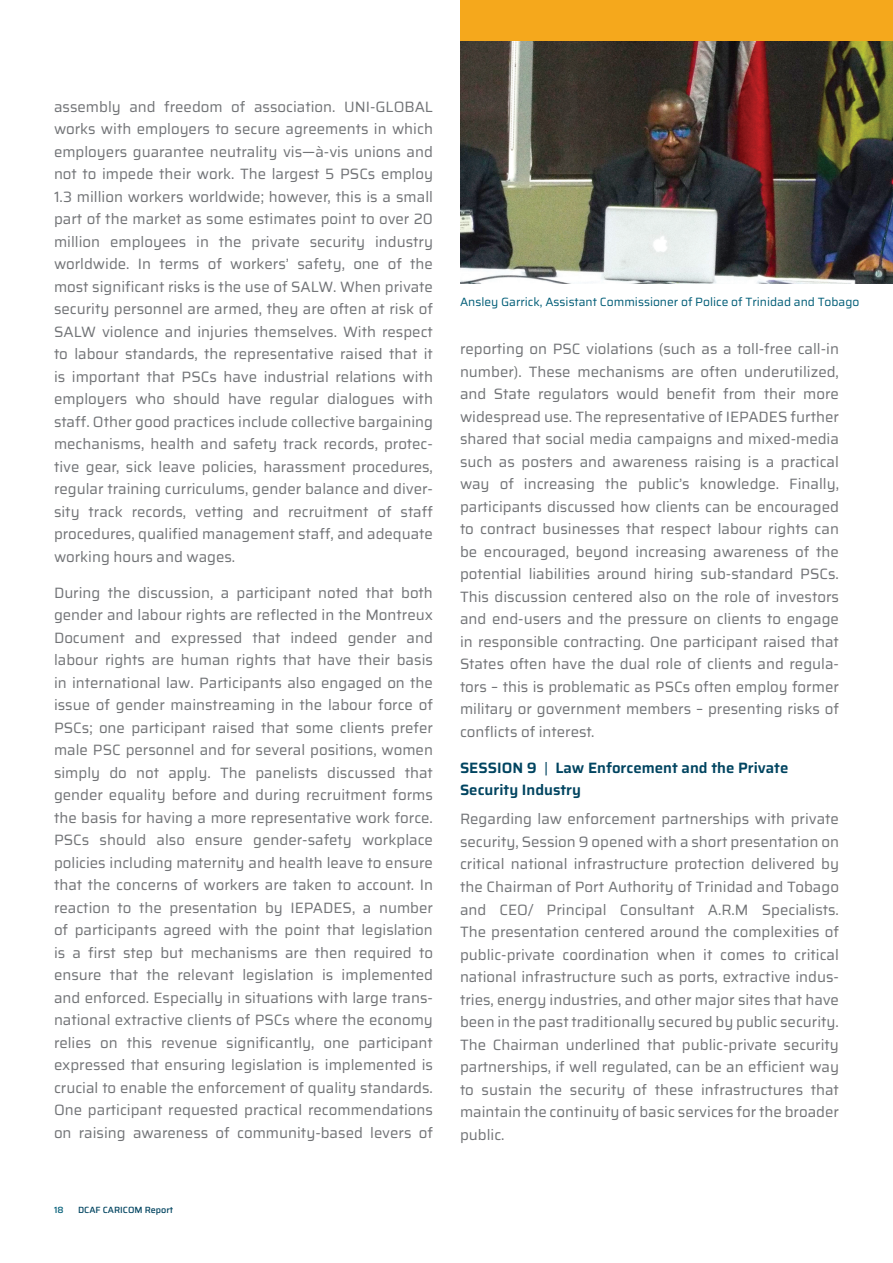
<style>
.page{position:relative;width:893px;height:1263px;background:#fff}
.page>*{position:absolute;margin:0;border:0;box-sizing:border-box;transform-origin:0 0}
.t1{font:15px/22.5px "Saira";color:#727477;text-align:justify}
.t2{font:600 15px/22.5px "Saira";color:#004460}
.t3{font:12px "Saira";color:#005d77}
.t4{font:500 9px "Saira";color:#004460}
.t5{font:500 9px "Saira";color:#005d77}
.s1{font-weight:400}
</style>
<div class="page">
<img style="left:460px;top:40px;width:433px;height:244px">
<div style="left:460px;top:0;width:433px;height:40px;background:#f5a81c"></div>
<p class="t1" style="left:54px;top:95px;width:381px">assembly and freedom of association. UNI-GLOBAL works with employers to secure agreements in which employers guarantee neutrality vis—à-vis unions and not to impede their work. The largest 5 PSCs employ 1.3 million workers worldwide; however, this is a small part of the market as some estimates point to over 20 million employees in the private security industry worldwide. In terms of workers’ safety, one of the most significant risks is the use of SALW. When private security personnel are armed, they are often at risk of SALW violence and injuries themselves. With respect to labour standards, the representative raised that it is important that PSCs have industrial relations with employers who should have regular dialogues with staff. Other good practices include collective bargaining mechanisms, health and safety track records, protec&shy;tive gear, sick leave policies, harassment procedures, regular training curriculums, gender balance and diver&shy;sity track records, vetting and recruitment of staff procedures, qualified management staff, and adequate working hours and wages.</p>
<p class="t1" style="left:54px;top:581px;width:380px">During the discussion, a participant noted that both gender and labour rights are reflected in the Montreux Document and expressed that indeed gender and labour rights are human rights that have their basis in international law. Participants also engaged on the issue of gender mainstreaming in the labour force of PSCs; one participant raised that some clients prefer male PSC personnel and for several positions, women simply do not apply. The panelists discussed that gender equality before and during recruitment forms the basis for having a more representative work force.<br>PSCs should also ensure gender-safety workplace policies including maternity and health leave to ensure that the concerns of workers are taken to account. In reaction to the presentation by IEPADES, a number of participants agreed with the point that legislation is a first step but mechanisms are then required to ensure that the relevant legislation is implemented and enforced. Especially in situations with large trans&shy;national extractive clients of PSCs where the economy relies on this revenue significantly, one participant expressed that ensuring legislation is implemented is crucial to enable the enforcement of quality standards.<br>One participant requested practical recommendations on raising awareness of community-based levers of</p>
<p class="t5" style="left:54px;top:1203px;width:11px">18</p>
<p class="t4" style="left:78px;top:1203px;width:97px">DCAF CARICOM Report</p>
<p class="t3" style="left:460px;top:293px;width:401px">Ansley Garrick, Assistant Commissioner of Police of Trinidad and Tobago</p>
<p class="t1" style="left:460px;top:337px;width:380px">reporting on PSC violations (such as a toll-free call-in number). These mechanisms are often underutilized, and State regulators would benefit from their more widespread use. The representative of IEPADES further shared that social media campaigns and mixed-media such as posters and awareness raising is a practical way of increasing the public’s knowledge. Finally, participants discussed how clients can be encouraged to contract businesses that respect labour rights can be encouraged, beyond increasing awareness of the potential liabilities around hiring sub-standard PSCs.<br>This discussion centered also on the role of investors and end-users and the pressure on clients to engage in responsible contracting. One participant raised that States often have the dual role of clients and regula&shy;tors – this is problematic as PSCs often employ former military or government members – presenting risks of conflicts of interest.</p>
<p class="t2" style="left:460px;top:756px;width:330px">SESSION 9 <span class="s1">|</span> Law Enforcement and the Private<br>Security Industry</p>
<p class="t1" style="left:460px;top:808px;width:381px">Regarding law enforcement partnerships with private security, Session 9 opened with a short presentation on critical national infrastructure protection delivered by the Chairman of Port Authority of Trinidad and Tobago and CEO/ Principal Consultant A.R.M Specialists.<br>The presentation centered around the complexities of public-private coordination when it comes to critical national infrastructure such as ports, extractive indus&shy;tries, energy industries, and other major sites that have been in the past traditionally secured by public security.<br>The Chairman underlined that public-private security partnerships, if well regulated, can be an efficient way to sustain the security of these infrastructures that maintain the continuity of basic services for the broader public.</p>
</div>
